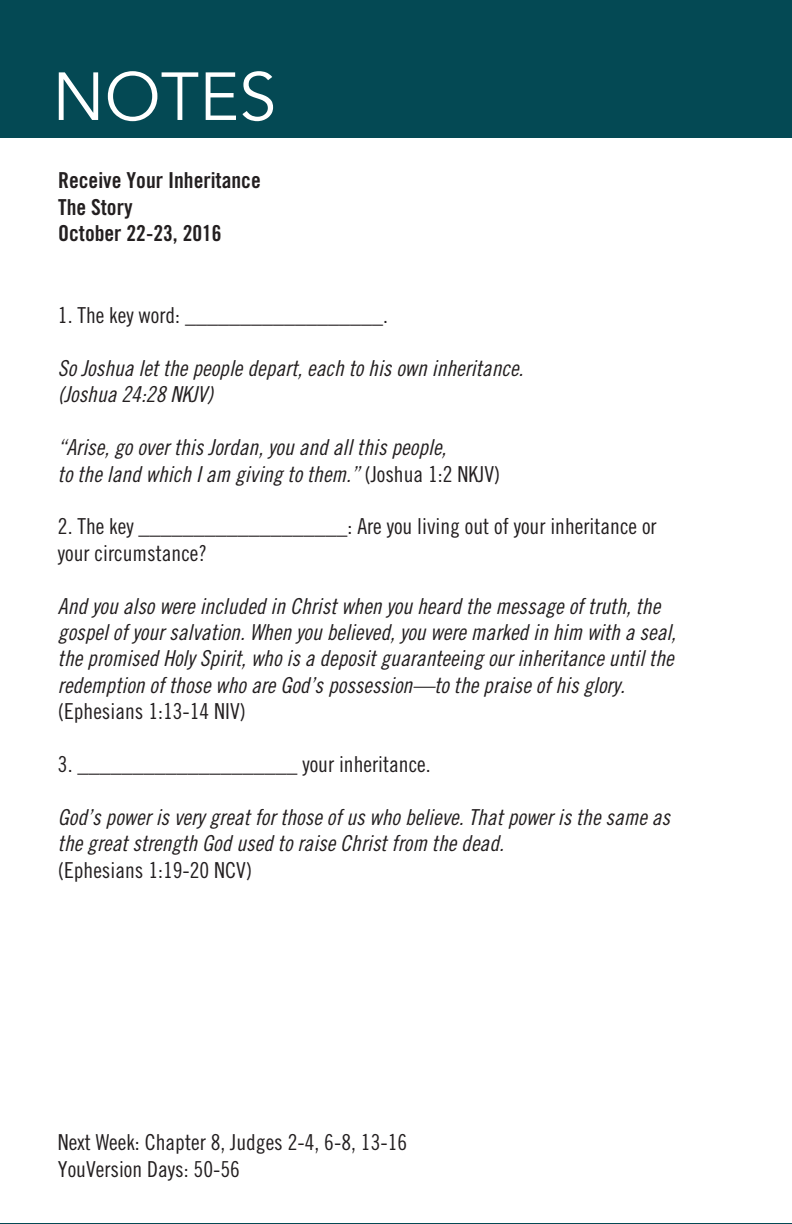
<style>
.page{position:relative;width:792px;height:1224px;background:#044954}
.page>*{position:absolute;margin:0;border:0;box-sizing:border-box;transform-origin:0 0}
.t1{font:67.2px "Avenir";color:#fff}
.t2{font:22px/26.4px "Trade Gothic LT Std Cn 18 Obl";color:#231f20}
.t3{font:22px/26.4px "Trade Gothic LT Std Cn 18";color:#231f20}
.t4{font:22px/26.4px "Trade Gothic LT Std Bd Cn 20";color:#231f20}
.s1{font-family:"Trade Gothic LT Std Cn 18"}
</style>
<div class="page">
<div style="left:0;top:139px;width:792px;height:1084px;background:#fff"></div>
<h1 class="t1" style="left:52px;top:53px;width:226px">NOTES</h1>
<p class="t4" style="left:58px;top:167px;width:204px">Receive Your Inheritance<br>The Story<br>October 22-23, 2016</p>
<p class="t3" style="left:58px;top:302px;width:331px">1. The key word: __________________.</p>
<p class="t2" style="left:58px;top:355px;width:467px">So Joshua let the people depart, each to his own inheritance. (Joshua 24:28 NKJV)</p>
<p class="t2" style="left:58px;top:435px;width:444px">“Arise, go over this Jordan, you and all this people,<br>to the land which I am giving to them.” <span class="s1">(Joshua 1:2 NKJV)</span></p>
<p class="t3" style="left:58px;top:513px;width:600px">2. The key ___________________: Are you living out of your inheritance or your circumstance?</p>
<p class="t2" style="left:58px;top:593px;width:620px">And you also were included in Christ when you heard the message of truth, the gospel of your salvation. When you believed, you were marked in him with a seal, the promised Holy Spirit, who is a deposit guaranteeing our inheritance until the redemption of those who are God’s possession—to the praise of his glory.</p>
<p class="t3" style="left:58px;top:698px;width:190px">(Ephesians 1:13-14 NIV)</p>
<p class="t3" style="left:58px;top:751px;width:374px">3. ____________________ your inheritance.</p>
<p class="t2" style="left:58px;top:804px;width:614px">God’s power is very great for those of us who believe. That power is the same as the great strength God used to raise Christ from the dead.</p>
<p class="t3" style="left:58px;top:856px;width:196px">(Ephesians 1:19-20 NCV)</p>
<p class="t3" style="left:58px;top:1129px;width:351px">Next Week: Chapter 8, Judges 2-4, 6-8, 13-16<br>YouVersion Days: 50-56</p>
</div>
